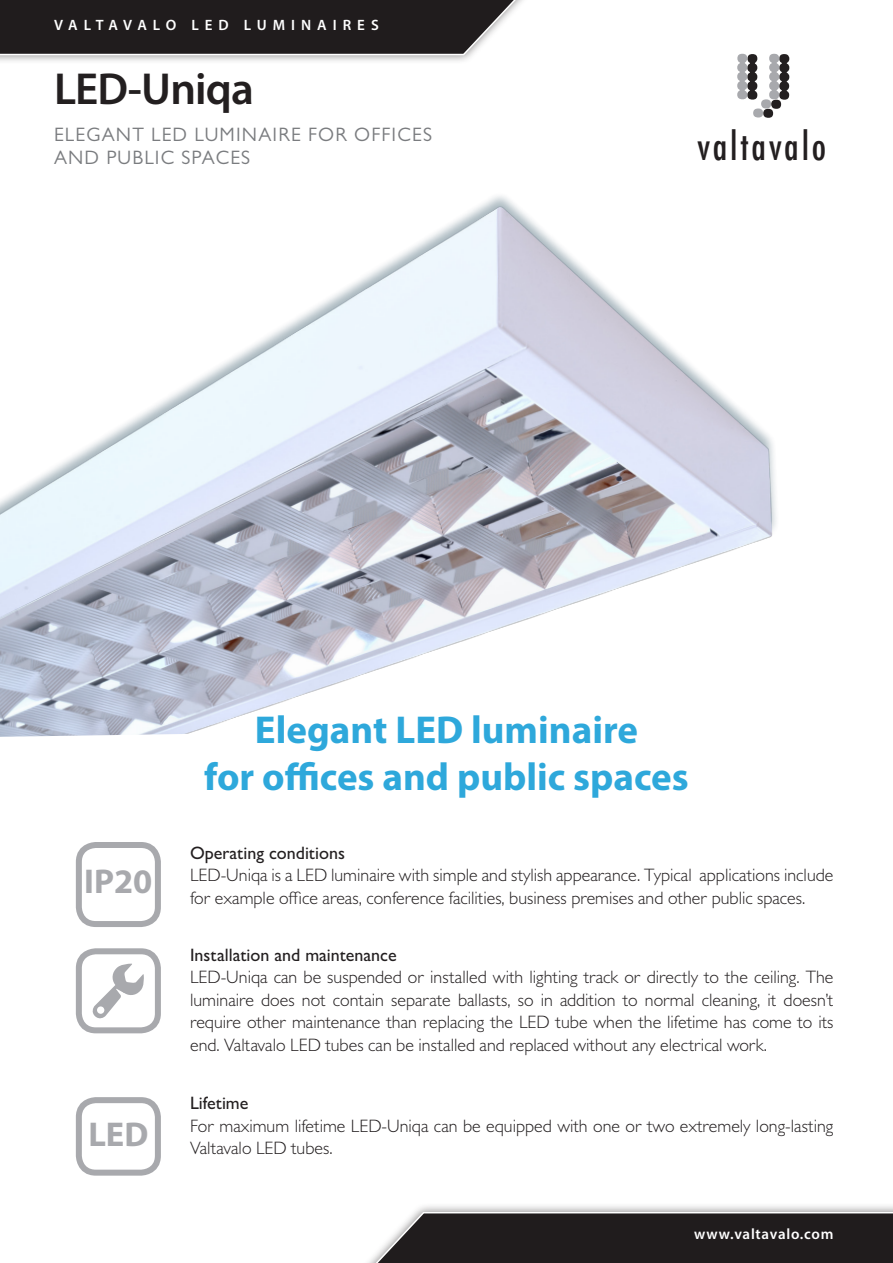
<style>
.page{position:relative;width:893px;height:1263px;background:#fff}
.page>*{position:absolute;margin:0;border:0;box-sizing:border-box;transform-origin:0 0}
.t1{font:600 45px "Myriad Pro";letter-spacing:-.02em;color:#231f20}
.t2{font:700 39px "Myriad Pro";color:#2ea8db}
.t3{font:500 condensed 37.2px "Futura";letter-spacing:.075em;color:#231f20}
.t4{font:700 34.5px "Myriad Pro";color:#a8a9ad}
.t5{font:19.5px "Gill Sans MT Pro";letter-spacing:.06em;color:#7a7c7f}
.t6{font:300 18px/22.5px "Gill Sans MT Pro";color:#231f20}
.t7{font:500 18px "Gill Sans MT Pro";color:#231f20}
.t8{font:600 15px "Myriad Pro";letter-spacing:.4em;color:#fff}
.t9{font:600 15px "Myriad Pro";letter-spacing:.05em;color:#fff}
</style>
<div class="page">
<img style="left:0;top:196px;width:776px;height:541px">
<div style="left:0;top:0;width:543px;height:64px;background:#231f20;opacity:.55"></div>
<svg style="left:0;top:0;width:537px;height:56px;background:#3a3738"></svg>
<div style="left:763px;top:109px;width:10px;height:9px;background:#231f20;border-radius:50%"></div>
<div style="left:753px;top:109px;width:10px;height:8px;background:#a8a9ad;border-radius:50%"></div>
<svg style="left:737px;top:54px;width:52px;height:55px"></svg>
<div style="left:346px;top:1203px;width:547px;height:60px;background:#231f20;opacity:.55"></div>
<svg style="left:351px;top:1211px;width:542px;height:52px;background:#3c3939"></svg>
<div style="left:76px;top:948px;width:85px;height:85px;border:6px solid #a8a9ad;border-radius:17px"></div>
<div style="left:76px;top:842px;width:85px;height:85px;border:6px solid #a8a9ad;border-radius:17px"></div>
<svg style="left:92px;top:963px;width:52px;height:56px"></svg>
<div style="left:76px;top:1097px;width:85px;height:78px;border:6px solid #a8a9ad;border-radius:17px"></div>
<p class="t8" style="left:54px;top:15px;width:326px">VALTAVALO LED LUMINAIRES</p>
<p class="t1" style="left:54px;top:60px;width:201px">LED-Uniqa</p>
<p class="t5" style="left:54px;top:123px;width:379px">ELEGANT LED LUMINAIRE FOR OFFICES</p>
<p class="t5" style="left:54px;top:146px;width:198px">AND PUBLIC SPACES</p>
<p class="t3" style="left:697px;top:122px;width:130px">valtavalo</p>
<p class="t2" style="left:255px;top:705px;width:385px">Elegant LED luminaire</p>
<p class="t2" style="left:204px;top:751px;width:486px">for offices and public spaces</p>
<p class="t4" style="left:84px;top:859px;width:70px">IP20</p>
<p class="t4" style="left:88px;top:1112px;width:62px">LED</p>
<p class="t7" style="left:190px;top:842px;width:156px">Operating conditions</p>
<p class="t6" style="left:190px;top:863px;width:645px">LED-Uniqa is a LED luminaire with simple and stylish appearance. Typical applications include for example office areas, conference facilities, business premises and other public spaces.</p>
<p class="t7" style="left:190px;top:944px;width:208px">Installation and maintenance</p>
<p class="t6" style="left:190px;top:965px;width:645px;text-align:justify">LED-Uniqa can be suspended or installed with lighting track or directly to the ceiling. The luminaire does not contain separate ballasts, so in addition to normal cleaning, it doesn’t require other maintenance than replacing the LED tube when the lifetime has come to its end. Valtavalo LED tubes can be installed and replaced without any electrical work.</p>
<p class="t7" style="left:190px;top:1093px;width:60px">Lifetime</p>
<p class="t6" style="left:190px;top:1114px;width:645px">For maximum lifetime LED-Uniqa can be equipped with one or two extremely long-lasting<br>Valtavalo LED tubes.</p>
<p class="t9" style="left:694px;top:1224px;width:141px">www.valtavalo.com</p>
</div>
